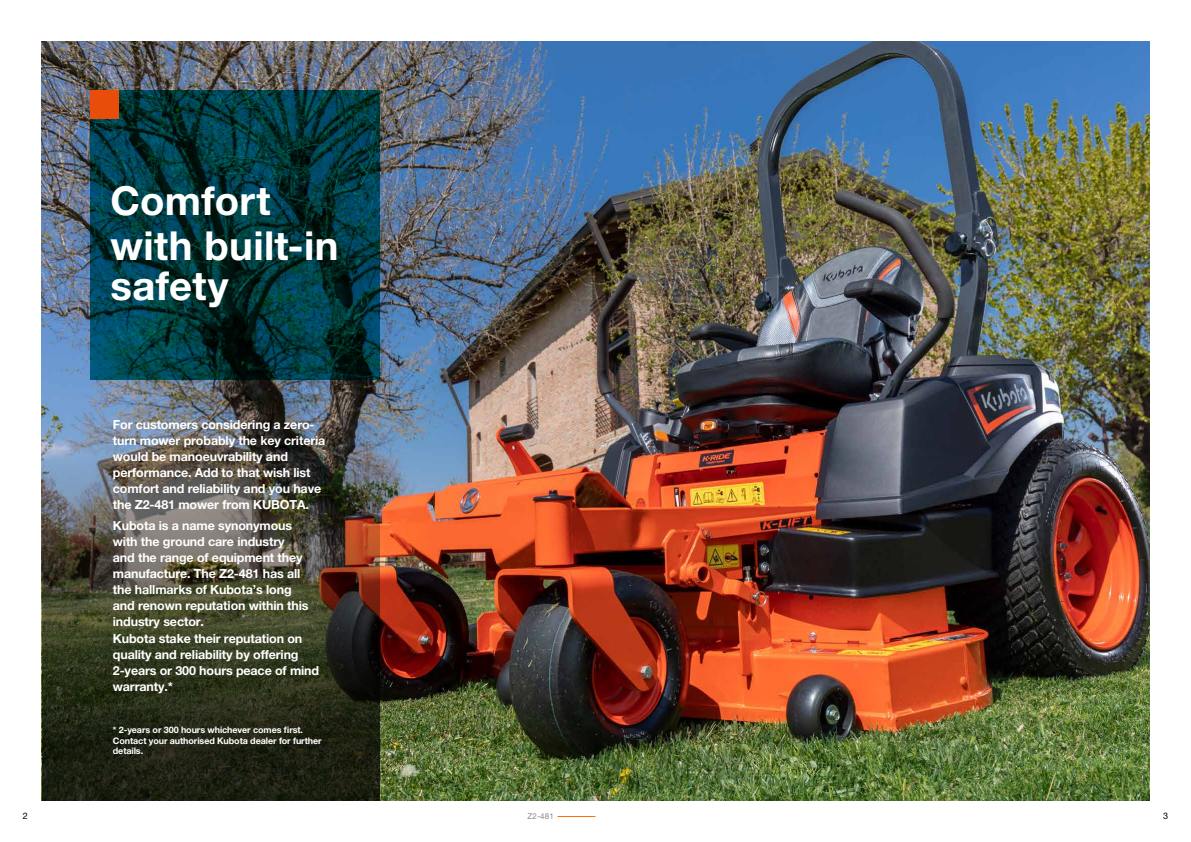
<style>
.page{position:relative;width:1191px;height:842px;background:#fff}
.page>*{position:absolute;margin:0;border:0;box-sizing:border-box;transform-origin:0 0}
.t1{font:700 40px/45px "Helvetica Neue LT Pro";letter-spacing:.005em;color:#fff}
.t2{font:700 12.5px/16px "Helvetica Neue LT Pro";letter-spacing:-.01em;color:#fff}
.t3{font:700 9px/10.8px "Helvetica Neue LT Pro";letter-spacing:-.01em;color:#fff}
.t4{font:9px "Helvetica Neue LT Pro";color:#000}
.t5{font:8px "Helvetica Neue LT Pro";color:#878786}
</style>
<div class="page">
<hr style="left:557px;top:816px;width:38px;height:1px;background:#ff6c11">
<img style="left:42px;top:42px;width:1107px;height:758px">
<img style="left:42px;top:455px;width:337px;height:345px">
<svg style="left:91px;top:91px;width:289px;height:289px;background:#00373d"></svg>
<div style="left:91px;top:91px;width:28px;height:28px;background:#e94d0a"></div>
<h1 class="t1" style="left:111px;top:178px;width:229px">Comfort with built-in</h1>
<h1 class="t1" style="left:111px;top:263px;width:120px">safety</h1>
<p class="t2" style="left:113px;top:416px;width:214px">For customers considering a zero&shy;turn mower probably the key criteria would be manoeuvrability and performance. Add to that wish list comfort and reliability and you have the Z2-481 mower from KUBOTA.</p>
<p class="t2" style="left:113px;top:517px;width:208px">Kubota is a name synonymous with the ground care industry<br>and the range of equipment they manufacture. The Z2-481 has all the hallmarks of Kubota’s long<br>and renown reputation within this industry sector.<br>Kubota stake their reputation on quality and reliability by offering<br>2-years or 300 hours peace of mind warranty.*</p>
<p class="t3" style="left:113px;top:724px;width:210px">* 2-years or 300 hours whichever comes first.<br>Contact your authorised Kubota dealer for further details.</p>
<p class="t4" style="left:23px;top:811px;width:7px">2</p>
<p class="t5" style="left:527px;top:812px;width:28px">Z2-481</p>
<p class="t4" style="left:1163px;top:811px;width:7px">3</p>
</div>
